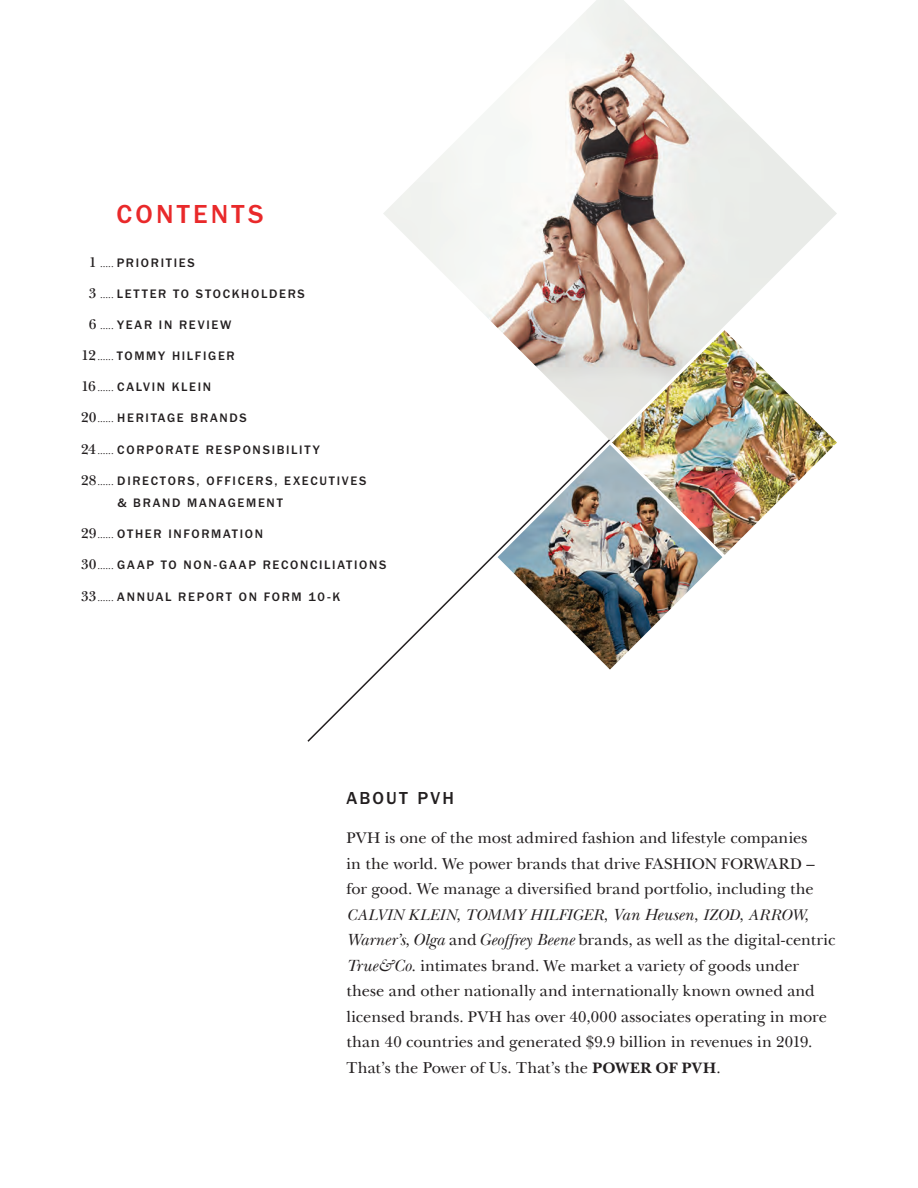
<style>
.page{position:relative;width:918px;height:1188px;background:#fff}
.page>*{position:absolute;margin:0;border:0;box-sizing:border-box;transform-origin:0 0}
.t1{font:500 27px "Franklin Gothic LT Pro";letter-spacing:.12em;color:#e9292a}
.t2{font:500 18px "Franklin Gothic LT Pro";letter-spacing:.12em;color:#231f20}
.t3{font:16.5px/25.5px "New Baskerville";letter-spacing:.005em;color:#231f20}
.t4{font:italic 16.2px "New Baskerville";letter-spacing:.025em;color:#231f20}
.t5{font:500 12.75px/22.5px "Franklin Gothic LT Pro";letter-spacing:.135em;color:#231f20}
.s1{font-family:"New Baskerville";font-weight:600;font-size:15px}
.s2{font-family:"New Baskerville";font-weight:400;font-size:10.5px}
.s3{font-size:16.2px}
.s4{font-style:normal}
.s5{font-size:16.8px}
.s6{font-style:italic;font-size:16.8px}
.s7{font-weight:700;font-size:15.75px}
</style>
<div class="page">
<svg style="left:307px;top:440px;width:304px;height:302px"></svg>
<img style="left:612px;top:440px;width:225px;height:115px">
<img style="left:383px;top:0;width:454px;height:440px">
<img style="left:498px;top:445px;width:224px;height:225px">
<h1 class="t1" style="left:117px;top:199px;width:148px">CONTENTS</h1>
<p class="t5" style="left:89px;top:251px;width:107px"><span class="s1">1</span> <span class="s2">.....</span> PRIORITIES</p>
<p class="t5" style="left:89px;top:282px;width:218px"><span class="s1">3</span> <span class="s2">.....</span> LETTER TO STOCKHOLDERS</p>
<p class="t5" style="left:89px;top:314px;width:144px"><span class="s1">6</span> <span class="s2">.....</span> YEAR IN REVIEW</p>
<p class="t5" style="left:81px;top:345px;width:155px"><span class="s1">12</span><span class="s2">......</span> TOMMY HILFIGER</p>
<p class="t5" style="left:81px;top:376px;width:132px"><span class="s1">16</span><span class="s2">......</span> CALVIN KLEIN</p>
<p class="t5" style="left:81px;top:407px;width:167px"><span class="s1">20</span><span class="s2">......</span> HERITAGE BRANDS</p>
<p class="t5" style="left:81px;top:438px;width:240px"><span class="s1">24</span><span class="s2">......</span> CORPORATE RESPONSIBILITY</p>
<p class="t5" style="left:117px;top:469px;width:251px;text-indent:-36px"><span class="s1">28</span><span class="s2">......</span> DIRECTORS, OFFICERS, EXECUTIVES &amp; BRAND MANAGEMENT</p>
<p class="t5" style="left:81px;top:523px;width:184px"><span class="s1">29</span><span class="s2">......</span> OTHER INFORMATION</p>
<p class="t5" style="left:81px;top:554px;width:307px"><span class="s1">30</span><span class="s2">......</span> GAAP TO NON-GAAP RECONCILIATIONS</p>
<p class="t5" style="left:81px;top:585px;width:261px"><span class="s1">33</span><span class="s2">......</span> ANNUAL REPORT ON FORM 10-K</p>
<p class="t2" style="left:346px;top:788px;width:109px">ABOUT PVH</p>
<p class="t3" style="left:346px;top:825px;width:470px"><span class="s3">PVH</span> is one of the most admired fashion and lifestyle companies in the world. We power brands that drive <span class="s3">FASHION FORWARD</span> – for good. We manage a diversified brand portfolio, including the</p>
<p class="t4" style="left:346px;top:905px;width:464px">CALVIN KLEIN<span class="s4">,</span> TOMMY HILFIGER<span class="s4">,</span> <span class="s5">Van Heusen</span><span class="s4">,</span> IZOD<span class="s4">,</span> ARROW<span class="s4">,</span></p>
<p class="t3" style="left:346px;top:927px;width:491px"><span class="s6">Warner’s</span>, <span class="s6">Olga</span> and<span class="s6">Geoffrey Beene</span> brands, as well as the digital-centric <span class="s6">True&amp;Co.</span> intimates brand. We market a variety of goods under these and other nationally and internationally known owned and licensed brands. <span class="s3">PVH</span> has over <span class="s3">40,000</span> associates operating in more than <span class="s3">40</span> countries and generated <span class="s3">$9.9</span> billion in revenues in <span class="s3">2019</span>.<br>That’s the Power of Us. That’s the <span class="s7">POWER OF PVH</span>.</p>
</div>
